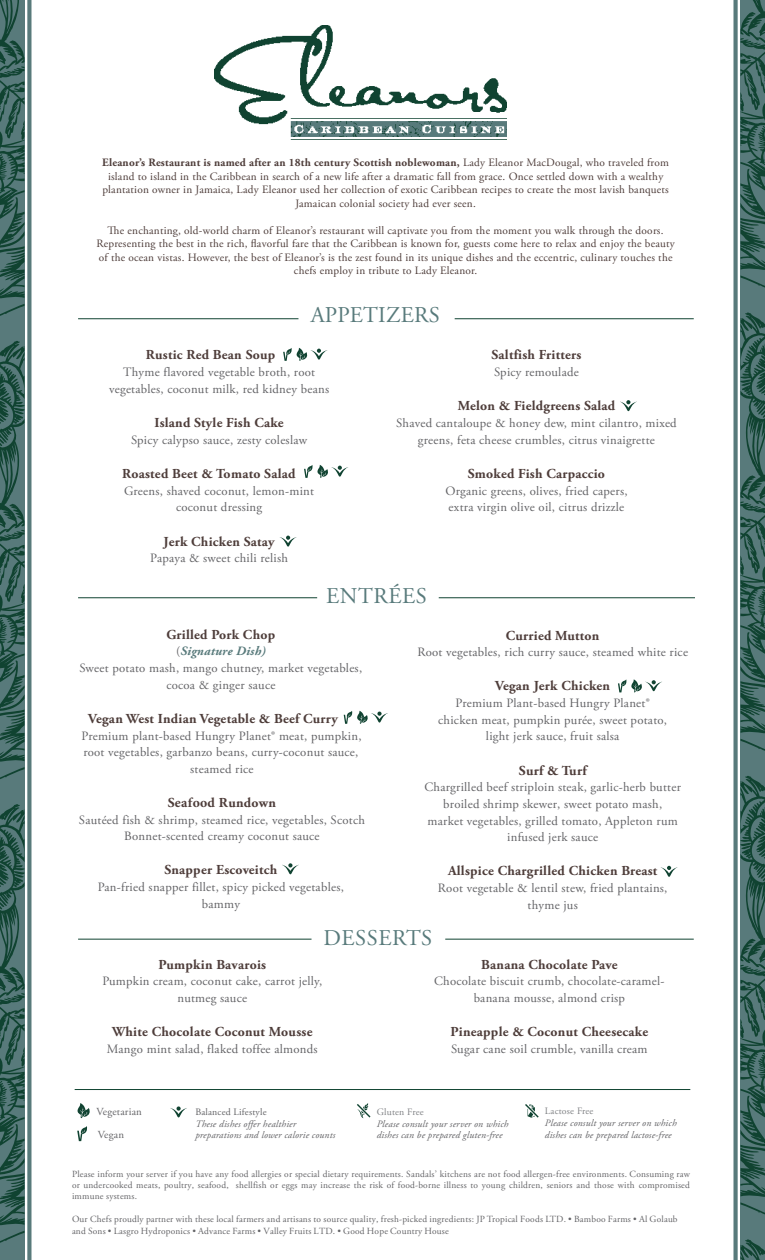
<style>
.page{position:relative;width:765px;height:1260px;background:#fff}
.page>*{position:absolute;margin:0;border:0;box-sizing:border-box;transform-origin:0 0}
.t1{font:22.5px "Adobe Garamond Pro";letter-spacing:.02em;color:#587a7b}
.Paragraph_Style_1{font:700 13.75px "Adobe Garamond Pro";letter-spacing:.02em;color:#4e3d3a}
.Paragraph_Style_1-2{font:12.75px/16.6px "Adobe Garamond Pro";letter-spacing:.02em;color:#636366;text-align:center}
.t2{font:11.25px/13.5px "Adobe Garamond Pro";letter-spacing:.02em;color:#4e3d3a;text-align:center}
.Paragraph_Style_1-3{font:10.75px "Adobe Garamond Pro";letter-spacing:.02em;color:#636366}
.Paragraph_Style_1-4{font:italic 9.75px/11.8px "Adobe Garamond Pro";letter-spacing:.02em;color:#636366}
.Paragraph_Style_1-5{font:9.75px "Adobe Garamond Pro";letter-spacing:.02em;color:#808285}
.Paragraph_Style_1-6{font:9.75px "Adobe Garamond Pro";letter-spacing:.02em;color:#636366}
.Paragraph_Style_1-7{font:9.38px/11.2px "Adobe Garamond Pro";letter-spacing:.02em;color:#636366;text-align:justify}
.s1{font-weight:700}
.s2{color:#fff}
.s3{font-weight:700;font-style:italic;color:#587a7b}
.s4{font-family:"Minion Pro"}
</style>
<div class="page">
<svg style="left:27px;top:0;width:5px;height:1260px;background:#739090"></svg>
<svg style="left:733px;top:0;width:5px;height:1260px;background:#738f90"></svg>
<svg style="left:0;top:0;width:25px;height:1260px;background:#3c655f"></svg>
<svg style="left:740px;top:0;width:25px;height:1260px;background:#3d655f"></svg>
<img style="left:215px;top:25px;width:291px;height:112px">
<hr style="left:78px;top:597px;width:239px;height:1px;background:#104331">
<hr style="left:439px;top:597px;width:256px;height:1px;background:#104331">
<hr style="left:78px;top:318px;width:220px;height:1px;background:#104331">
<hr style="left:455px;top:318px;width:239px;height:1px;background:#104331">
<hr style="left:78px;top:939px;width:234px;height:1px;background:#104331">
<hr style="left:445px;top:939px;width:249px;height:1px;background:#104331">
<hr style="left:75px;top:1089px;width:615px;height:1px;background:#104331">
<svg style="left:170px;top:1106px;width:17px;height:12px"></svg>
<svg style="left:77px;top:1126px;width:10px;height:15px"></svg>
<svg style="left:77px;top:1103px;width:13px;height:15px"></svg>
<svg style="left:525px;top:1104px;width:14px;height:14px"></svg>
<svg style="left:357px;top:1103px;width:14px;height:15px"></svg>
<svg style="left:283px;top:348px;width:44px;height:13px"></svg>
<svg style="left:304px;top:465px;width:44px;height:13px"></svg>
<svg style="left:344px;top:711px;width:44px;height:13px"></svg>
<svg style="left:618px;top:679px;width:44px;height:13px"></svg>
<svg style="left:280px;top:536px;width:17px;height:11px"></svg>
<svg style="left:282px;top:863px;width:17px;height:11px"></svg>
<svg style="left:661px;top:866px;width:17px;height:11px"></svg>
<svg style="left:620px;top:400px;width:17px;height:11px"></svg>
<p class="t2" style="left:102px;top:156px;width:568px"><span class="s1">Eleanor’s Restaurant is named after an 18th century Scottish noblewoman,</span> Lady Eleanor MacDougal, who traveled from island to island in the Caribbean in search of a new life after a dramatic fall from grace. Once settled down with a wealthy plantation owner in Jamaica, Lady Eleanor used her collection of exotic Caribbean recipes to create the most lavish banquets Jamaican colonial society had ever seen.</p>
<p class="t2" style="left:96px;top:224px;width:580px">The enchanting, old-world charm of Eleanor’s restaurant will captivate you from the moment you walk through the doors.<br>Representing the best in the rich, flavorful fare that the Caribbean is known for, guests come here to relax and enjoy the beauty of the ocean vistas. However, the best of Eleanor’s is the zest found in its unique dishes and the eccentric, culinary touches the chefs employ in tribute to Lady Eleanor.</p>
<p class="t1" style="left:311px;top:301px;width:131px">APPETIZERS</p>
<p class="Paragraph_Style_1" style="left:146px;top:347px;width:148px">Rustic Red Bean Soup <span class="s2">a</span></p>
<p class="Paragraph_Style_1-2" style="left:109px;top:364px;width:222px">Thyme flavored vegetable broth, root vegetables, coconut milk, red kidney beans</p>
<p class="Paragraph_Style_1" style="left:155px;top:415px;width:131px">Island Style Fish Cake</p>
<p class="Paragraph_Style_1-2" style="left:131px;top:432px;width:178px">Spicy calypso sauce, zesty coleslaw</p>
<p class="Paragraph_Style_1" style="left:122px;top:466px;width:195px">Roasted Beet &amp; Tomato Salad <span class="s2">a</span></p>
<p class="Paragraph_Style_1-2" style="left:124px;top:483px;width:191px">Greens, shaved coconut, lemon-mint coconut dressing</p>
<p class="Paragraph_Style_1" style="left:164px;top:533px;width:113px">Jerk Chicken Satay</p>
<p class="Paragraph_Style_1-2" style="left:150px;top:550px;width:139px">Papaya &amp; sweet chili relish</p>
<p class="Paragraph_Style_1" style="left:492px;top:347px;width:91px">Saltfish Fritters</p>
<p class="Paragraph_Style_1-2" style="left:494px;top:364px;width:86px">Spicy remoulade</p>
<p class="Paragraph_Style_1" style="left:458px;top:398px;width:159px">Melon &amp; Fieldgreens Salad</p>
<p class="Paragraph_Style_1-2" style="left:396px;top:415px;width:282px">Shaved cantaloupe &amp; honey dew, mint cilantro, mixed greens, feta cheese crumbles, citrus vinaigrette</p>
<p class="Paragraph_Style_1" style="left:468px;top:466px;width:139px">Smoked Fish Carpaccio</p>
<p class="Paragraph_Style_1-2" style="left:445px;top:483px;width:184px;text-align:left">Organic greens, olives, fried capers, extra virgin olive oil, citrus drizzle</p>
<p class="t1" style="left:326px;top:583px;width:102px">ENTRÉES</p>
<p class="Paragraph_Style_1" style="left:167px;top:626px;width:110px">Grilled Pork Chop</p>
<p class="Paragraph_Style_1-2" style="left:80px;top:643px;width:284px">(<span class="s3">Signature Dish)<br></span>Sweet potato mash, mango chutney, market vegetables, cocoa &amp; ginger sauce</p>
<p class="Paragraph_Style_1" style="left:88px;top:710px;width:251px">Vegan West Indian Vegetable &amp; Beef Curry</p>
<p class="Paragraph_Style_1-2" style="left:82px;top:728px;width:282px">Premium plant-based Hungry Planet® meat, pumpkin, root vegetables, garbanzo beans, curry-coconut sauce, steamed rice</p>
<p class="Paragraph_Style_1" style="left:168px;top:794px;width:110px">S<span class="s4">eafood</span> Rundown</p>
<p class="Paragraph_Style_1-2" style="left:79px;top:812px;width:288px">Sautéed fish &amp; shrimp, steamed rice, vegetables, Scotch<br>Bonnet-scented creamy coconut sauce</p>
<p class="Paragraph_Style_1" style="left:165px;top:862px;width:114px">Snapper Escoveitch</p>
<p class="Paragraph_Style_1-2" style="left:98px;top:879px;width:248px">Pan-fried snapper fillet, spicy picked vegetables, bammy</p>
<p class="Paragraph_Style_1" style="left:506px;top:627px;width:95px">Curried Mutton</p>
<p class="Paragraph_Style_1-2" style="left:417px;top:644px;width:272px">Root vegetables, rich curry sauce, steamed white rice</p>
<p class="Paragraph_Style_1" style="left:495px;top:678px;width:116px">Vegan Jerk Chicken</p>
<p class="Paragraph_Style_1-2" style="left:438px;top:695px;width:230px">Premium Plant-based Hungry Planet® chicken meat, pumpkin purée, sweet potato, light jerk sauce, fruit salsa</p>
<p class="Paragraph_Style_1" style="left:519px;top:762px;width:69px">Surf &amp; Turf</p>
<p class="Paragraph_Style_1-2" style="left:424px;top:780px;width:258px">Chargrilled beef striploin steak, garlic-herb butter broiled shrimp skewer, sweet potato mash, market vegetables, grilled tomato, Appleton rum infused jerk sauce</p>
<p class="Paragraph_Style_1" style="left:448px;top:863px;width:211px">Allspice Chargrilled Chicken Breast</p>
<p class="Paragraph_Style_1-2" style="left:438px;top:880px;width:231px">Root vegetable &amp; lentil stew, fried plantains, thyme jus</p>
<p class="t1" style="left:323px;top:924px;width:110px">DESSERTS</p>
<p class="Paragraph_Style_1" style="left:158px;top:956px;width:109px">Pumpkin Bavarois</p>
<p class="Paragraph_Style_1-2" style="left:102px;top:973px;width:221px">Pumpkin cream, coconut cake, carrot jelly, nutmeg sauce</p>
<p class="Paragraph_Style_1" style="left:112px;top:1024px;width:202px">White Chocolate Coconut Mousse</p>
<p class="Paragraph_Style_1-2" style="left:107px;top:1041px;width:212px">Mango mint salad, flaked toffee almonds</p>
<p class="Paragraph_Style_1" style="left:481px;top:956px;width:138px">Banana Chocolate Pave</p>
<p class="Paragraph_Style_1-2" style="left:434px;top:973px;width:232px">Chocolate biscuit crumb, chocolate-caramel&shy;banana mousse, almond crisp</p>
<p class="Paragraph_Style_1" style="left:451px;top:1024px;width:199px">Pineapple &amp; Coconut Cheesecake</p>
<p class="Paragraph_Style_1-2" style="left:451px;top:1041px;width:198px">Sugar cane soil crumble, vanilla cream</p>
<p class="Paragraph_Style_1-3" style="left:96px;top:1105px;width:47px">Vegetarian</p>
<p class="Paragraph_Style_1-3" style="left:98px;top:1128px;width:28px">Vegan</p>
<p class="Paragraph_Style_1-6" style="left:195px;top:1106px;width:73px">Balanced Lifestyle</p>
<p class="Paragraph_Style_1-4" style="left:195px;top:1118px;width:141px">These dishes offer healthier preparations and lower calorie counts</p>
<p class="Paragraph_Style_1-5" style="left:377px;top:1106px;width:48px">Gluten Free</p>
<p class="Paragraph_Style_1-4" style="left:377px;top:1118px;width:133px">Please consult your server on which dishes can be prepared gluten-free</p>
<p class="Paragraph_Style_1-5" style="left:545px;top:1105px;width:50px">Lactose Free</p>
<p class="Paragraph_Style_1-4" style="left:545px;top:1117px;width:133px">Please consult your server on which dishes can be prepared lactose-free</p>
<p class="Paragraph_Style_1-7" style="left:72px;top:1168px;width:619px">Please inform your server if you have any food allergies or special dietary requirements. Sandals’ kitchens are not food allergen-free environments. Consuming raw or undercooked meats, poultry, seafood, shellfish or eggs may increase the risk of food-borne illness to young children, seniors and those with compromised immune systems.</p>
<p class="Paragraph_Style_1-7" style="left:72px;top:1214px;width:607px">Our Chefs proudly partner with these local farmers and artisans to source quality, fresh-picked ingredients: JP Tropical Foods LTD. • Bamboo Farms • Al Golaub and Sons • Lasgro Hydroponics • Advance Farms • Valley Fruits LTD. • Good Hope Country House</p>
</div>
